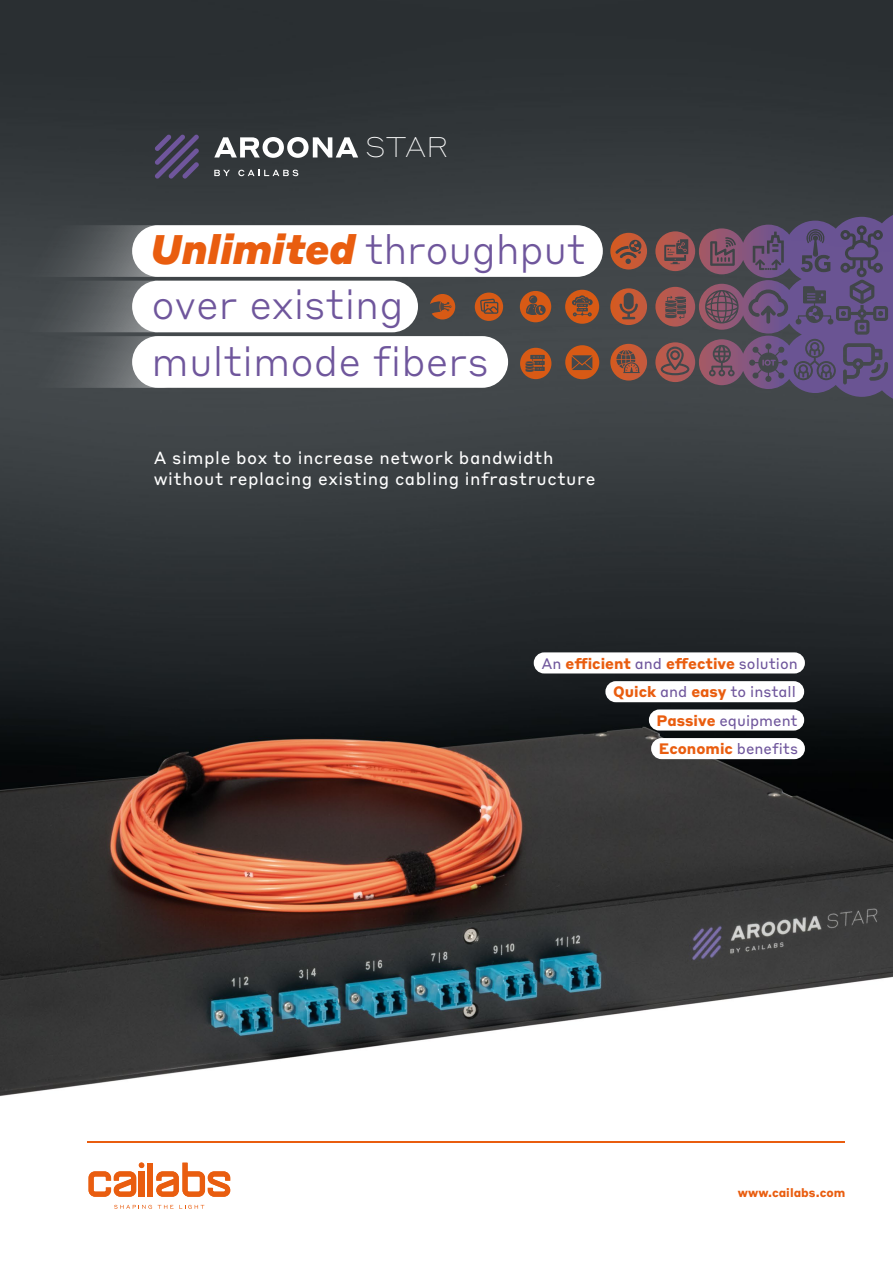
<style>
.page{position:relative;width:893px;height:1263px;background:#fff}
.page>*{position:absolute;margin:0;border:0;box-sizing:border-box;transform-origin:0 0}
.t1{font:300 40.65px/56.2px "Styrene B";color:#6f569c}
.t2{font:100 27.9px "Styrene A";color:#fff}
.t3{font:17.25px/20.7px "Styrene B";letter-spacing:.035em;color:#fff}
.t4{font:15px/28.7px "Styrene B";color:#6f569c}
.t5{font:700 15px "Styrene B";color:#e95d0f}
.t6{font:700 12px "Styrene B";color:#e95d0f}
.s1{font-weight:900;font-style:italic;color:#e95d0f}
.s2{font-weight:400;color:#6f569c}
.s3{font-weight:700;color:#e95d0f}
</style>
<div class="page">
<img style="left:0;top:0;width:893px;height:1208px">
<svg style="left:699px;top:210px;width:194px;height:193px"></svg>
<svg style="left:430px;top:294px;width:25px;height:25px"></svg>
<div style="left:132px;top:225px;width:471px;height:52px;background:#fff;border-radius:26px"></div>
<svg style="left:0;top:225px;width:187px;height:163px"></svg>
<div style="left:132px;top:281px;width:286px;height:51px;background:#fff;border-radius:26px"></div>
<div style="left:132px;top:336px;width:376px;height:52px;background:#fff;border-radius:26px"></div>
<svg style="left:214px;top:137px;width:144px;height:21px"></svg>
<svg style="left:214px;top:170px;width:16px;height:6px"></svg>
<svg style="left:238px;top:170px;width:60px;height:6px"></svg>
<svg style="left:155px;top:135px;width:44px;height:44px"></svg>
<svg style="left:0;top:1091px;width:893px;height:42px"></svg>
<svg style="left:114px;top:1205px;width:38px;height:4px"></svg>
<svg style="left:158px;top:1205px;width:46px;height:4px"></svg>
<div style="left:147px;top:1162px;width:5px;height:34px;background:#e95d0f"></div>
<div style="left:148px;top:1163px;width:5px;height:34px;background:#e95d0f"></div>
<svg style="left:156px;top:1162px;width:74px;height:35px"></svg>
<svg style="left:88px;top:1162px;width:56px;height:35px"></svg>
<hr style="left:88px;top:1141px;width:757px;height:1px;background:#e95d0f">
<div style="left:608px;top:684px;width:193px;height:15px;background:#fff;border-radius:8px"></div>
<div style="left:605px;top:681px;width:199px;height:21px;border:5px solid #fff;border-radius:8px"></div>
<div style="left:536px;top:655px;width:266px;height:16px;background:#fff;border-radius:8px"></div>
<div style="left:534px;top:652px;width:271px;height:21px;border:5px solid #fff;border-radius:8px"></div>
<div style="left:652px;top:712px;width:149px;height:16px;background:#fff;border-radius:8px"></div>
<div style="left:649px;top:709px;width:155px;height:21px;border:5px solid #fff;border-radius:8px"></div>
<div style="left:654px;top:741px;width:148px;height:15px;background:#fff;border-radius:8px"></div>
<div style="left:651px;top:738px;width:154px;height:21px;border:5px solid #fff;border-radius:8px"></div>
<h2 class="t2" style="left:366px;top:124px;width:84px">STAR</h2>
<h1 class="t1" style="left:150px;top:218px;width:437px"><span class="s1">Unlimited</span> throughput over existing multimode fibers</h1>
<p class="t3" style="left:154px;top:446px;width:443px">A simple box to increase network bandwidth without replacing existing cabling infrastructure</p>
<p class="t5" style="left:541px;top:650px;width:258px"><span class="s2">An</span> efficient <span class="s2">and</span> effective <span class="s2">solution</span></p>
<p class="t4" style="left:613px;top:676px;width:184px"><span class="s3">Quick</span> and <span class="s3">easy</span> to install</p>
<p class="t4" style="left:656px;top:705px;width:143px"><span class="s3">Passive</span> equipment<br><span class="s3">Economic</span> benefits</p>
<p class="t6" style="left:738px;top:1183px;width:109px">www.cailabs.com</p>
</div>
